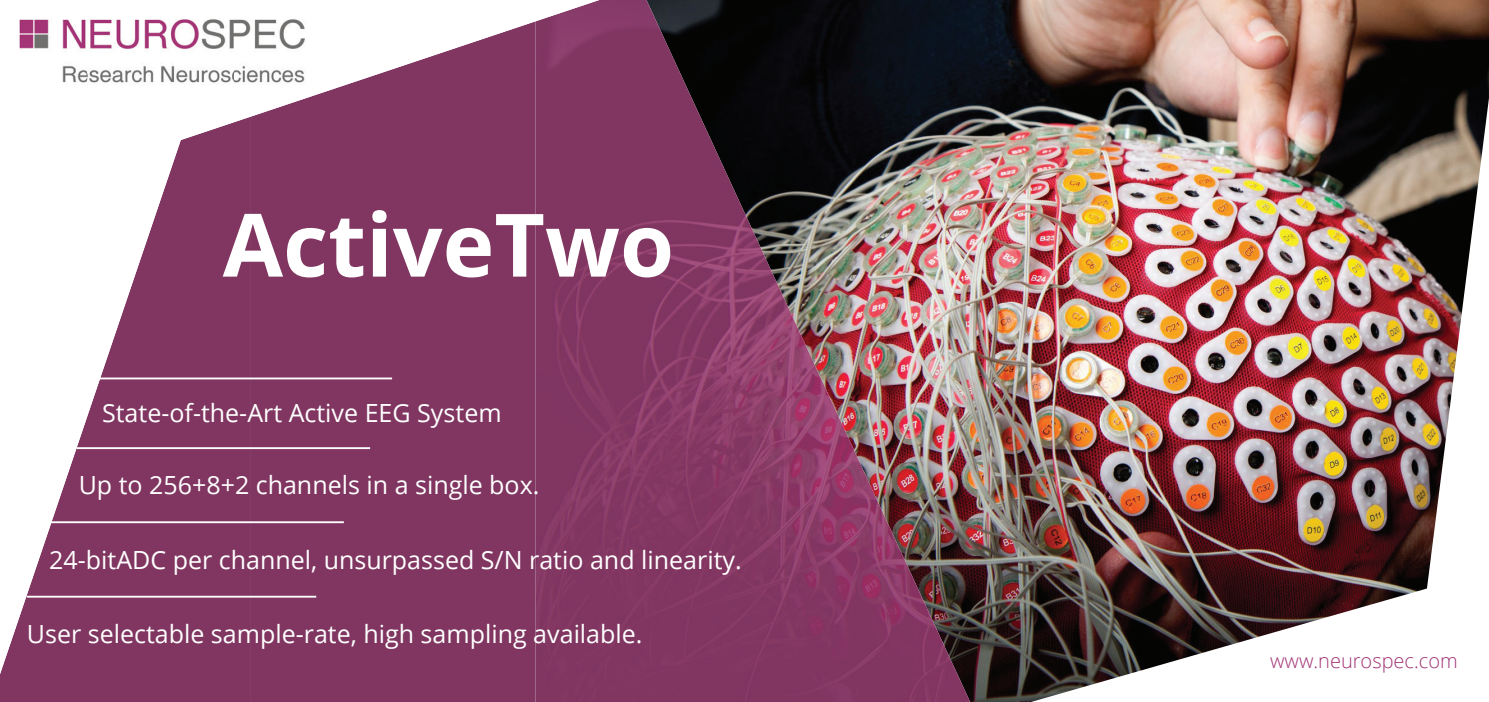
<style>
.page{position:relative;width:1489px;height:702px;background:#fff}
.page>*{position:absolute;margin:0;border:0;box-sizing:border-box;transform-origin:0 0}
.t1{font:700 87.5px "Open Sans";color:#fff}
.t2{font:25px "Open Sans";color:#fff}
.t3{font:300 20px "Open Sans";color:#a23476}
</style>
<div class="page">
<img style="left:970px;top:0;width:518px;height:702px">
<img style="left:1031px;top:98px;width:457px;height:604px">
<div style="left:251px;top:674px;width:284px;height:28px;background:#803661"></div>
<div style="left:0;top:674px;width:251px;height:28px;background:#803661"></div>
<img style="left:535px;top:0;width:435px;height:702px">
<svg style="left:0;top:0;width:599px;height:674px;fill:#803661"></svg>
<img style="left:14px;top:14px;width:294px;height:71px">
<hr style="left:27px;top:595px;width:289px;height:2px;background:#fff">
<hr style="left:50px;top:521px;width:294px;height:2px;background:#fff">
<hr style="left:77px;top:447px;width:293px;height:2px;background:#fff">
<hr style="left:99px;top:377px;width:293px;height:2px;background:#fff">
<h1 class="t1" style="left:223px;top:183px;width:453px">ActiveTwo</h1>
<p class="t2" style="left:102px;top:396px;width:401px">State-of-the-Art Active EEG System</p>
<p class="t2" style="left:79px;top:468px;width:462px">Up to 256+8+2 channels in a single box.</p>
<p class="t2" style="left:49px;top:542px;width:694px">24-bitADC per channel, unsurpassed S/N ratio and linearity.</p>
<p class="t2" style="left:27px;top:616px;width:617px">User selectable sample-rate, high sampling available.</p>
<p class="t3" style="left:1269px;top:646px;width:189px">www.neurospec.com</p>
</div>
